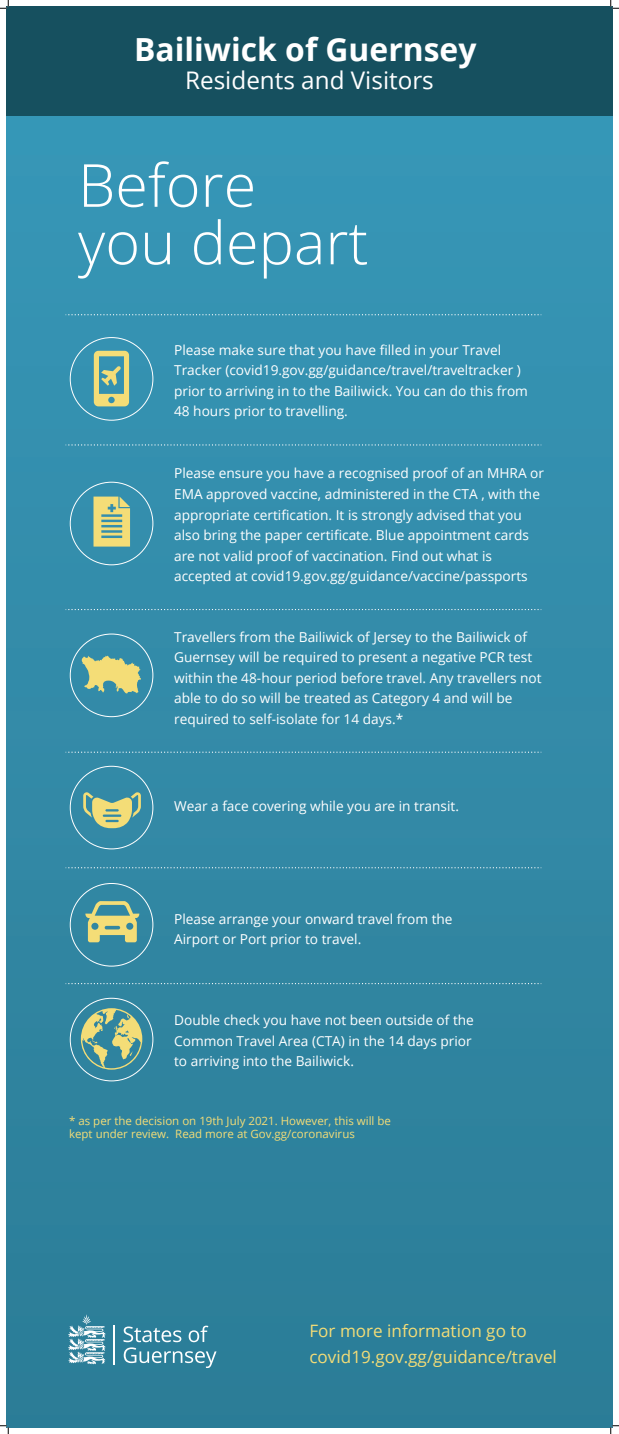
<style>
.page{position:relative;width:619px;height:1434px;background:#fff}
.page>*{position:absolute;margin:0;border:0;box-sizing:border-box;transform-origin:0 0}
.t1{font:300 59.4px/57.5px "Open Sans";color:#fff}
.t2{font:700 31.82px "Open Sans";color:#fff}
.t3{font:24.25px "Open Sans";color:#fff}
.t4{font:17.1px/25.6px "Open Sans";color:#f4dd77}
.t5{font:13.68px/20.5px "Open Sans";color:#fff}
.t6{font:11.5px/13.8px "Open Sans";color:#f4dd77}
</style>
<div class="page">
<div style="left:6px;top:6px;width:607px;height:1422px;background:linear-gradient(to bottom,#3999ba,#2c7c96)"></div>
<hr style="left:113px;top:1325px;width:2px;height:40px;background:#fff">
<svg style="left:124px;top:1326px;width:92px;height:42px;background:#5396ac"></svg>
<svg style="left:68px;top:1314px;width:38px;height:50px;background:#72a9bb"></svg>
<svg style="left:66px;top:314px;width:476px;height:1px"></svg>
<svg style="left:66px;top:444px;width:476px;height:1px"></svg>
<svg style="left:66px;top:609px;width:476px;height:1px"></svg>
<svg style="left:66px;top:867px;width:476px;height:1px"></svg>
<svg style="left:66px;top:983px;width:476px;height:1px"></svg>
<svg style="left:66px;top:752px;width:476px;height:1px"></svg>
<svg style="left:94px;top:351px;width:35px;height:55px;background:#a3bd8f"></svg>
<svg style="left:93px;top:497px;width:37px;height:50px;background:#c9cb82"></svg>
<svg style="left:83px;top:792px;width:58px;height:36px;background:#95b38d"></svg>
<svg style="left:85px;top:901px;width:54px;height:41px;background:#9ab58a"></svg>
<svg style="left:81px;top:1008px;width:61px;height:62px;background:#7ca78f"></svg>
<div style="left:70px;top:482px;width:83px;height:83px;border:1px solid #fff;border-radius:50%"></div>
<div style="left:70px;top:766px;width:83px;height:83px;border:1px solid #fff;border-radius:50%"></div>
<div style="left:70px;top:883px;width:83px;height:83px;border:1px solid #fff;border-radius:50%"></div>
<div style="left:70px;top:998px;width:83px;height:83px;border:1px solid #fff;border-radius:50%"></div>
<div style="left:70px;top:634px;width:83px;height:83px;border:1px solid #fff;border-radius:50%"></div>
<div style="left:6px;top:6px;width:607px;height:110px;background:#16505f"></div>
<svg style="left:82px;top:655px;width:59px;height:38px;background:#aebf88"></svg>
<svg style="left:0;top:0;width:9px;height:9px"></svg>
<svg style="left:0;top:1425px;width:9px;height:9px"></svg>
<svg style="left:610px;top:0;width:9px;height:9px"></svg>
<svg style="left:610px;top:1425px;width:9px;height:9px"></svg>
<h2 class="t2" style="left:134px;top:27px;width:344px">Bailiwick of Guernsey</h2>
<h3 class="t3" style="left:185px;top:63px;width:250px">Residents and Visitors</h3>
<h1 class="t1" style="left:78px;top:155px;width:292px">Before<br>you depart</h1>
<p class="t5" style="left:174px;top:339px;width:355px">Please make sure that you have filled in your Travel Tracker (covid19.gov.gg/guidance/travel/traveltracker ) prior to arriving in to the Bailiwick. You can do this from 48 hours prior to travelling.</p>
<p class="t5" style="left:174px;top:463px;width:371px">Please ensure you have a recognised proof of an MHRA or EMA approved vaccine, administered in the CTA , with the appropriate certification. It is strongly advised that you also bring the paper certificate. Blue appointment cards are not valid proof of vaccination. Find out what is accepted at covid19.gov.gg/guidance/vaccine/passports</p>
<p class="t5" style="left:174px;top:626px;width:369px">Travellers from the Bailiwick of Jersey to the Bailiwick of Guernsey will be required to present a negative PCR test within the 48-hour period before travel. Any travellers not able to do so will be treated as Category 4 and will be required to self-isolate for 14 days.*</p>
<p class="t5" style="left:174px;top:796px;width:286px">Wear a face covering while you are in transit.</p>
<p class="t5" style="left:174px;top:908px;width:280px">Please arrange your onward travel from the<br>Airport or Port prior to travel.</p>
<p class="t5" style="left:174px;top:1010px;width:301px">Double check you have not been outside of the<br>Common Travel Area (CTA) in the 14 days prior to arriving into the Bailiwick.</p>
<p class="t6" style="left:69px;top:1113px;width:323px">* as per the decision on 19th July 2021. However, this will be kept under review. Read more at Gov.gg/coronavirus</p>
<p class="t4" style="left:309px;top:1317px;width:249px">For more information go to covid19.gov.gg/guidance/travel</p>
</div>
